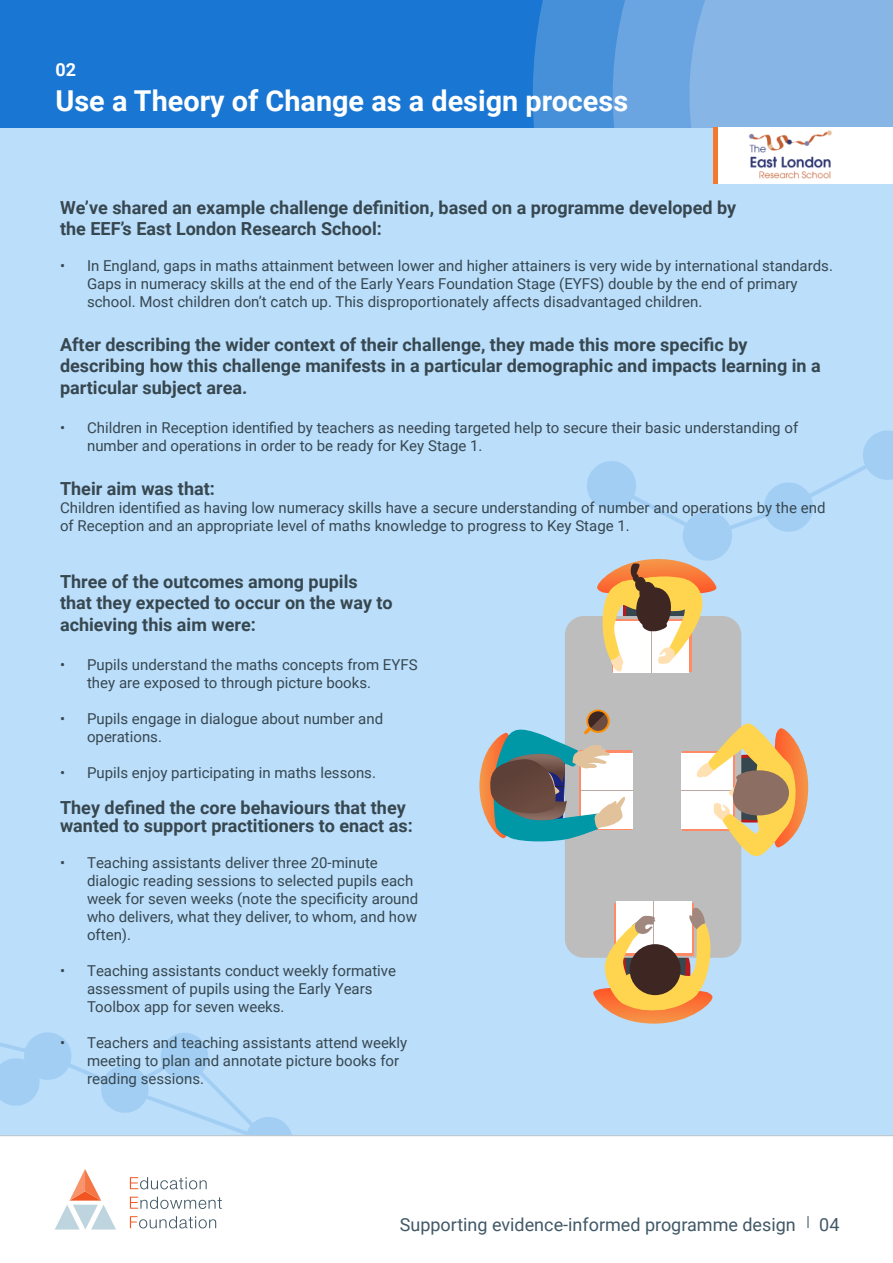
<style>
.page{position:relative;width:893px;height:1263px;background:#fff}
.page>*{position:absolute;margin:0;border:0;box-sizing:border-box;transform-origin:0 0}
.t1{font:700 28.8px "Roboto";color:#fff}
.t2{font:700 18px/21.6px "Roboto";color:#37474f}
.t3{font:18px "Roboto";color:#415866}
.t4{font:700 18px "Roboto";color:#fff}
.t5{font:15px/18px "Roboto";color:#37474f}
</style>
<div class="page">
<div style="left:0;top:128px;width:892px;height:1008px;background:#bbdefb"></div>
<svg style="left:0;top:1032px;width:295px;height:104px"></svg>
<svg style="left:0;top:1136px;width:892px;height:93px"></svg>
<svg style="left:55px;top:1169px;width:61px;height:61px"></svg>
<svg style="left:130px;top:1177px;width:92px;height:51px"></svg>
<svg style="left:807px;top:1216px;width:1px;height:12px"></svg>
<div style="left:0;top:0;width:892px;height:128px;background:#1976d2"></div>
<div style="left:533px;top:0;width:79px;height:128px;background:#4690da"></div>
<svg style="left:612px;top:0;width:280px;height:128px;background:#7db0e4"></svg>
<div style="left:717px;top:128px;width:175px;height:56px;background:#fff"></div>
<div style="left:712px;top:128px;width:5px;height:56px;background:#f47930"></div>
<div style="left:565px;top:616px;width:176px;height:342px;background:#bdbdbd;border-radius:19px"></div>
<div style="left:616px;top:902px;width:75px;height:51px;background:#fff"></div>
<hr style="left:653px;top:902px;width:1px;height:51px;background:#bcaaa4">
<hr style="left:651px;top:621px;width:1px;height:52px;background:#bcaaa4">
<div style="left:681px;top:753px;width:51px;height:76px;background:#fff"></div>
<hr style="left:681px;top:790px;width:51px;height:1px;background:#bcaaa4">
<div style="left:581px;top:753px;width:52px;height:76px;background:#fff"></div>
<hr style="left:581px;top:790px;width:52px;height:1px;background:#bcaaa4">
<svg style="left:592px;top:907px;width:122px;height:117px"></svg>
<div style="left:629px;top:944px;width:51px;height:51px;background:#3e2723;border-radius:50%"></div>
<svg style="left:695px;top:722px;width:113px;height:138px"></svg>
<svg style="left:479px;top:710px;width:147px;height:132px"></svg>
<svg style="left:587px;top:430px;width:305px;height:242px"></svg>
<img style="left:748px;top:130px;width:84px;height:49px">
<p class="t4" style="left:56px;top:57px;width:22px">02</p>
<p class="t1" style="left:56px;top:81px;width:574px">Use a Theory of Change as a design process</p>
<p class="t2" style="left:60px;top:196px;width:677px">We’ve shared an example challenge definition, based on a programme developed by</p>
<p class="t2" style="left:60px;top:218px;width:323px">the EEF’s East London Research School:</p>
<p class="t5" style="left:87px;top:257px;width:747px;text-indent:-27px">• In England, gaps in maths attainment between lower and higher attainers is very wide by international standards.<br>Gaps in numeracy skills at the end of the Early Years Foundation Stage (EYFS) double by the end of primary school. Most children don’t catch up. This disproportionately affects disadvantaged children.</p>
<p class="t2" style="left:60px;top:333px;width:762px">After describing the wider context of their challenge, they made this more specific by describing how this challenge manifests in a particular demographic and impacts learning in a particular subject area.</p>
<p class="t5" style="left:87px;top:419px;width:712px;text-indent:-27px">• Children in Reception identified by teachers as needing targeted help to secure their basic understanding of number and operations in order to be ready for Key Stage 1.</p>
<p class="t2" style="left:60px;top:477px;width:156px">Their aim was that:</p>
<p class="t5" style="left:60px;top:498px;width:767px">Children identified as having low numeracy skills have a secure understanding of number and operations by the end of Reception and an appropriate level of maths knowledge to progress to Key Stage 1.</p>
<p class="t2" style="left:60px;top:570px;width:334px">Three of the outcomes among pupils that they expected to occur on the way to achieving this aim were:</p>
<p class="t5" style="left:87px;top:656px;width:332px;text-indent:-27px">• Pupils understand the maths concepts from EYFS they are exposed to through picture books.</p>
<p class="t5" style="left:87px;top:710px;width:297px;text-indent:-27px">• Pupils engage in dialogue about number and operations.</p>
<p class="t5" style="left:60px;top:764px;width:317px">• Pupils enjoy participating in maths lessons.</p>
<p class="t2" style="left:60px;top:798px;width:354px;line-height:18px">They defined the core behaviours that they wanted to support practitioners to enact as:</p>
<p class="t5" style="left:87px;top:854px;width:333px;text-indent:-27px">• Teaching assistants deliver three 20-minute dialogic reading sessions to selected pupils each week for seven weeks (note the specificity around who delivers, what they deliver, to whom, and how often).</p>
<p class="t5" style="left:87px;top:962px;width:310px;text-indent:-27px">• Teaching assistants conduct weekly formative assessment of pupils using the Early Years<br>Toolbox app for seven weeks.</p>
<p class="t5" style="left:87px;top:1034px;width:322px;text-indent:-27px">• Teachers and teaching assistants attend weekly meeting to plan and annotate picture books for reading sessions.</p>
<p class="t3" style="left:400px;top:1212px;width:397px">Supporting evidence-informed programme design</p>
<p class="t3" style="left:819px;top:1212px;width:22px">04</p>
</div>
